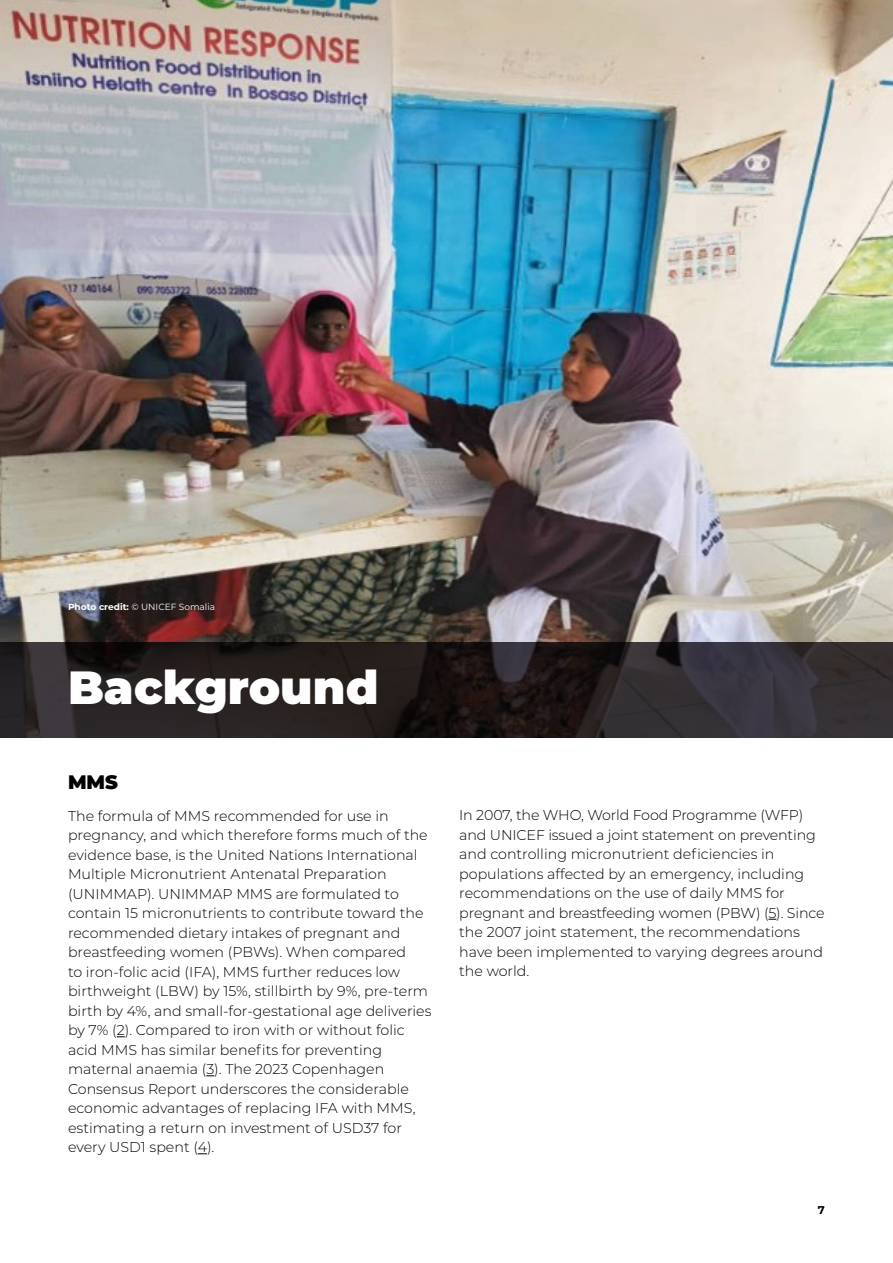
<style>
.page{position:relative;width:893px;height:1263px;background:#fff}
.page>*{position:absolute;margin:0;border:0;box-sizing:border-box;transform-origin:0 0}
.t1{font:900 46.5px "Montserrat";color:#fff}
.t2{font:900 19.5px "Montserrat";color:#000}
.t3{font:300 14.25px/19.5px "Montserrat";color:#000}
.t4{font:700 11.25px "Montserrat";color:#000}
.t5{font:9px "Montserrat";color:#fff}
.s1{font-weight:700}
</style>
<div class="page">
<img style="left:0;top:0;width:893px;height:642px">
<svg style="left:0;top:642px;width:893px;height:96px;background:#282325"></svg>
<p class="t5" style="left:68px;top:600px;width:149px"><span class="s1">Photo credit:</span> © UNICEF Somalia</p>
<h1 class="t1" style="left:68px;top:653px;width:312px">Background</h1>
<h2 class="t2" style="left:68px;top:767px;width:52px">MMS</h2>
<p class="t3" style="left:68px;top:805px;width:365px">The formula of MMS recommended for use in pregnancy, and which therefore forms much of the evidence base, is the United Nations International Multiple Micronutrient Antenatal Preparation (UNIMMAP). UNIMMAP MMS are formulated to contain 15 micronutrients to contribute toward the recommended dietary intakes of pregnant and breastfeeding women (PBWs). When compared<br>to iron-folic acid (IFA), MMS further reduces low birthweight (LBW) by 15%, stillbirth by 9%, pre-term birth by 4%, and small-for-gestational age deliveries by 7% (2). Compared to iron with or without folic acid MMS has similar benefits for preventing maternal anaemia (3). The 2023 Copenhagen Consensus Report underscores the considerable economic advantages of replacing IFA with MMS, estimating a return on investment of USD37 for every USD1 spent (4).</p>
<p class="t3" style="left:459px;top:805px;width:367px">In 2007, the WHO, World Food Programme (WFP) and UNICEF issued a joint statement on preventing and controlling micronutrient deficiencies in populations affected by an emergency, including recommendations on the use of daily MMS for pregnant and breastfeeding women (PBW) (5). Since the 2007 joint statement, the recommendations have been implemented to varying degrees around the world.</p>
<p class="t4" style="left:818px;top:1202px;width:8px">7</p>
</div>
